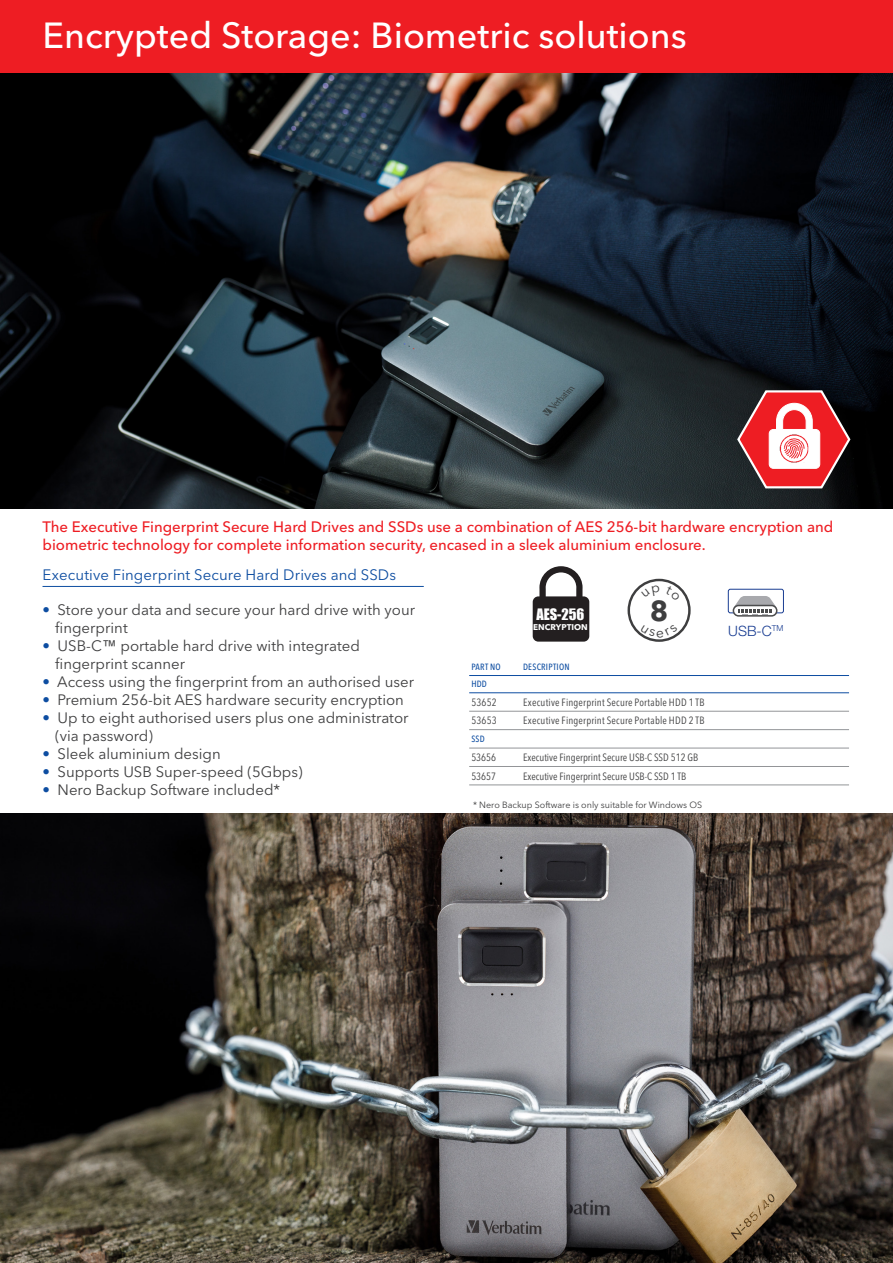
<style>
.page{position:relative;width:893px;height:1263px;background:#fff}
.page>*{position:absolute;margin:0;border:0;box-sizing:border-box;transform-origin:0 0}
.t1{font:500 36px "Avenir Next LT Pro";color:#fff}
.t2{font:700 28.8px "Avenir Next LT Pro";color:#3e3e3f}
.t3{font:15px/18px "Avenir Next LT Pro";color:#3e3e3f}
.t4{font:500 15px/18px "Avenir Next LT Pro";color:#ee1d23}
.t5{font:15px "Avenir Next LT Pro";letter-spacing:.005em;color:#0d4da1}
.t6{font:14.55px "Impact";color:#fff}
.t7{font:300 14.25px "Helvetica Neue LT Std";color:#193d92}
.t8{font:condensed 10.5px "Avenir Next LT Pro";letter-spacing:.01em;color:#3e3e3f}
.t9{font:9px "Avenir Next LT Pro";color:#3e3e3f}
.t10{font:500 condensed 9px "Avenir Next LT Pro";letter-spacing:.025em;color:#0d4da1}
.t11{font:700 8.25px "Avenir Next LT Pro";color:#fff}
.s1{color:#0d4da1}
.s2{font-family:"Arial"}
</style>
<div class="page">
<img style="left:1px;top:72px;width:892px;height:437px">
<div style="left:0;top:0;width:893px;height:72px;background:#ee1d23"></div>
<img style="left:1px;top:813px;width:892px;height:450px">
<div style="left:728px;top:589px;width:56px;height:24px;border:1px solid #193d92;border-radius:2px"></div>
<div style="left:733px;top:605px;width:44px;height:12px;border:2px solid #4b4c4d;border-radius:5px"></div>
<svg style="left:734px;top:596px;width:42px;height:19px"></svg>
<hr style="left:43px;top:586px;width:381px;height:1px;background:#0d4da1">
<svg style="left:469px;top:693px;width:380px;height:55px"></svg>
<hr style="left:469px;top:675px;width:52px;height:1px;background:#0d4da1">
<hr style="left:521px;top:675px;width:328px;height:1px;background:#0d4da1">
<hr style="left:469px;top:692px;width:52px;height:1px;background:#0d4da1">
<hr style="left:521px;top:692px;width:328px;height:1px;background:#0d4da1">
<hr style="left:469px;top:711px;width:52px;height:1px;background:#939598">
<hr style="left:521px;top:711px;width:328px;height:1px;background:#939598">
<hr style="left:469px;top:729px;width:52px;height:1px;background:#939598">
<hr style="left:521px;top:729px;width:328px;height:1px;background:#939598">
<hr style="left:469px;top:748px;width:52px;height:1px;background:#939598">
<hr style="left:521px;top:748px;width:328px;height:1px;background:#939598">
<hr style="left:469px;top:766px;width:52px;height:1px;background:#939598">
<hr style="left:521px;top:766px;width:328px;height:1px;background:#939598">
<hr style="left:469px;top:784px;width:52px;height:1px;background:#939598">
<hr style="left:521px;top:784px;width:328px;height:1px;background:#939598">
<svg style="left:539px;top:566px;width:44px;height:30px"></svg>
<div style="left:533px;top:596px;width:56px;height:46px;background:#231f20;border-radius:6px"></div>
<div style="left:628px;top:579px;width:63px;height:63px;border:2px solid #3e3e3f;border-radius:50%"></div>
<svg style="left:736px;top:388px;width:116px;height:101px"></svg>
<img style="left:780px;top:435px;width:29px;height:28px">
<svg style="left:641px;top:585px;width:39px;height:5px"></svg>
<svg style="left:640px;top:632px;width:38px;height:6px"></svg>
<h1 class="t1" style="left:43px;top:13px;width:646px">Encrypted Storage: Biometric solutions</h1>
<p class="t4" style="left:43px;top:518px;width:792px">The Executive Fingerprint Secure Hard Drives and SSDs use a combination of AES 256-bit hardware encryption and biometric technology for complete information security, encased in a sleek aluminium enclosure.</p>
<p class="t5" style="left:43px;top:565px;width:355px">Executive Fingerprint Secure Hard Drives and SSDs</p>
<p class="t3" style="left:55px;top:601px;width:361px;text-indent:-13px"><span class="s1">•</span> Store your data and secure your hard drive with your fingerprint</p>
<p class="t3" style="left:55px;top:637px;width:306px;text-indent:-13px"><span class="s1">•</span> USB-C<span class="s2">™</span> portable hard drive with integrated fingerprint scanner</p>
<p class="t3" style="left:43px;top:673px;width:373px"><span class="s1">•</span> Access using the fingerprint from an authorised user</p>
<p class="t3" style="left:43px;top:691px;width:363px"><span class="s1">•</span> Premium 256-bit AES hardware security encryption</p>
<p class="t3" style="left:55px;top:709px;width:355px;text-indent:-13px"><span class="s1">•</span> Up to eight authorised users plus one administrator (via password)</p>
<p class="t3" style="left:43px;top:745px;width:180px"><span class="s1">•</span> Sleek aluminium design</p>
<p class="t3" style="left:43px;top:763px;width:262px"><span class="s1">•</span> Supports USB Super-speed (5Gbps)</p>
<p class="t3" style="left:43px;top:781px;width:239px"><span class="s1">•</span> Nero Backup Software included*</p>
<p class="t6" style="left:536px;top:603px;width:50px">AES-256</p>
<p class="t11" style="left:533px;top:622px;width:56px">ENCRYPTION</p>
<h2 class="t2" style="left:650px;top:593px;width:20px">8</h2>
<p class="t10" style="left:471px;top:661px;width:31px">PART NO</p>
<p class="t10" style="left:523px;top:661px;width:48px">DESCRIPTION</p>
<p class="t10" style="left:471px;top:679px;width:17px">HDD</p>
<p class="t8" style="left:471px;top:696px;width:27px">53652</p>
<p class="t8" style="left:523px;top:696px;width:183px">Executive Fingerprint Secure Portable HDD 1 TB</p>
<p class="t8" style="left:471px;top:714px;width:27px">53653</p>
<p class="t8" style="left:523px;top:714px;width:183px">Executive Fingerprint Secure Portable HDD 2 TB</p>
<p class="t10" style="left:471px;top:733px;width:15px">SSD</p>
<p class="t8" style="left:471px;top:751px;width:26px">53656</p>
<p class="t8" style="left:523px;top:751px;width:177px">Executive Fingerprint Secure USB-C SSD 512 GB</p>
<p class="t8" style="left:471px;top:769px;width:26px">53657</p>
<p class="t8" style="left:523px;top:769px;width:164px">Executive Fingerprint Secure USB-C SSD 1 TB</p>
<p class="t9" style="left:473px;top:800px;width:231px">* Nero Backup Software is only suitable for Windows OS</p>
<p class="t7" style="left:728px;top:622px;width:57px">USB-C<sup>TM</sup></p>
</div>
